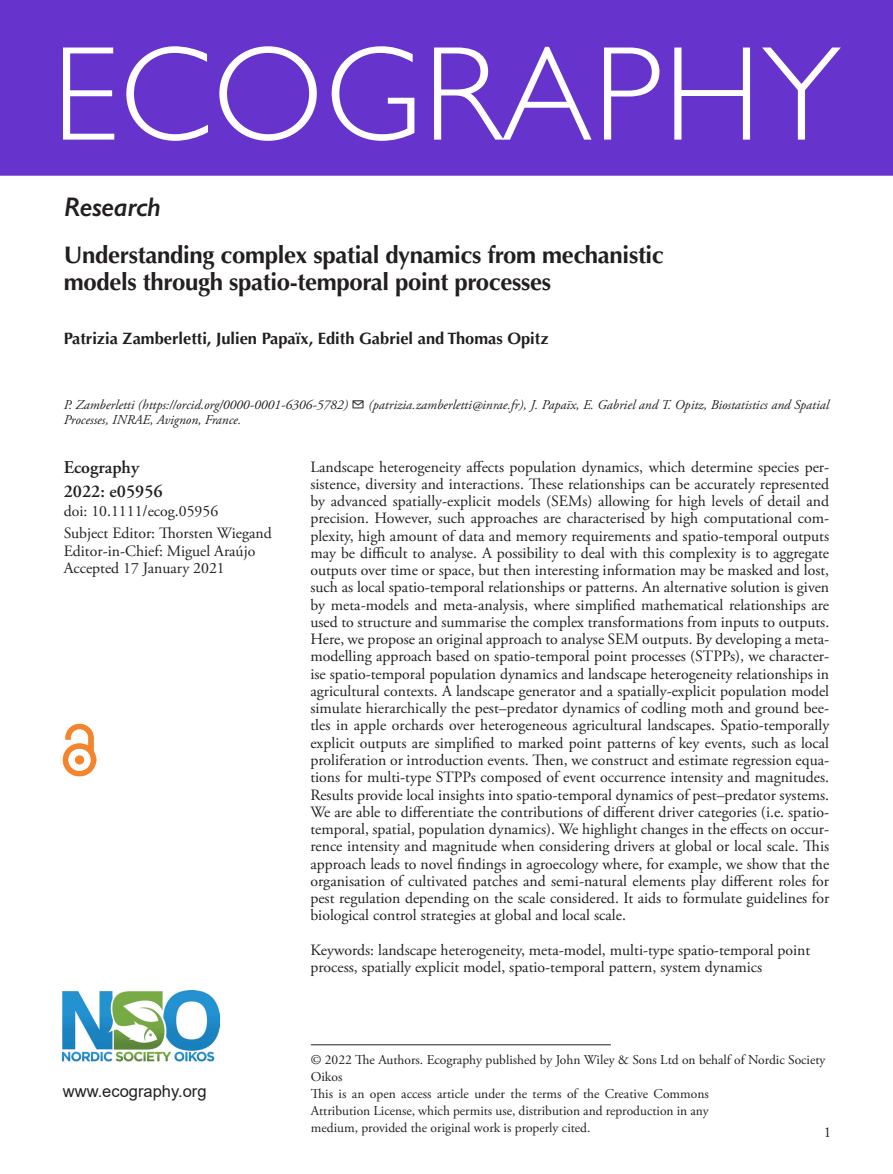
<style>
.page{position:relative;width:893px;height:1174px;background:#fff}
.page>*{position:absolute;margin:0;border:0;box-sizing:border-box;transform-origin:0 0}
.ECOG_Title{font:300 135px "Gill Sans Std";letter-spacing:.01em;color:#fff}
.AT_TYPE{font:italic 600 27px "Gill Sans";letter-spacing:-.015em;color:#231f20}
.CT{font:700 24px/27px "Optima LT Std";letter-spacing:-.015em;color:#231f20}
.Corres{font:600 18px "Adobe Garamond Pro";color:#231f20}
.AU{font:700 16.5px "Optima LT Std";color:#231f20}
.t1{font:16.5px "Arial";color:#231f20}
.ABS_TXT{font:15.75px/17.2px "Adobe Garamond Pro";color:#231f20;text-align:justify}
.Keywords{font:15.75px/17.2px "Adobe Garamond Pro";color:#231f20}
.Doi_No{font:15.75px "Adobe Garamond Pro";color:#231f20}
.t2{font:15px "Adobe Garamond Pro";color:#231f20}
.FM_Note{font:13.5px/16.8px "Adobe Garamond Pro";color:#231f20}
.Address{font:italic 13.5px/15px "Adobe Garamond Pro";color:#231f20}
</style>
<div class="page">
<div style="left:0;top:0;width:893px;height:176px;background:#63c"></div>
<img style="left:63px;top:990px;width:156px;height:72px">
<hr style="left:311px;top:1044px;width:300px;height:1px;background:#231f20">
<img style="left:63px;top:723px;width:34px;height:53px">
<p class="ECOG_Title" style="left:52px;top:18px;width:790px">ECOGRAPHY</p>
<p class="AT_TYPE" style="left:64px;top:191px;width:99px">Research</p>
<p class="CT" style="left:64px;top:242px;width:602px">Understanding complex spatial dynamics from mechanistic models through spatio-temporal point processes</p>
<p class="AU" style="left:64px;top:329px;width:486px">Patrizia Zamberletti, Julien Papaïx, Edith Gabriel and Thomas Opitz</p>
<p class="Address" style="left:64px;top:397px;width:767px">P. Zamberletti (https://orcid.org/0000-0001-6306-5782) ✉ (patrizia.zamberletti@inrae.fr), J. Papaïx, E. Gabriel and T. Opitz, Biostatistics and Spatial<br>Processes, INRAE, Avignon, France.</p>
<p class="Corres" style="left:64px;top:457px;width:77px">Ecography</p>
<p class="Corres" style="left:64px;top:481px;width:100px">2022: e05956</p>
<p class="Doi_No" style="left:64px;top:501px;width:156px">doi: 10.1111/ecog.05956</p>
<p class="ABS_TXT" style="left:64px;top:525px;width:210px">Subject Editor: Thorsten Wiegand</p>
<p class="ABS_TXT" style="left:64px;top:542px;width:193px">Editor-in-Chief: Miguel Araújo</p>
<p class="ABS_TXT" style="left:64px;top:560px;width:163px">Accepted 17 January 2021</p>
<p class="t1" style="left:63px;top:1079px;width:145px">www.ecography.org</p>
<p class="ABS_TXT" style="left:310px;top:458px;width:520px">Landscape heterogeneity affects population dynamics, which determine species per&shy;sistence, diversity and interactions. These relationships can be accurately represented by advanced spatially-explicit models (SEMs) allowing for high levels of detail and precision. However, such approaches are characterised by high computational com&shy;plexity, high amount of data and memory requirements and spatio-temporal outputs may be difficult to analyse. A possibility to deal with this complexity is to aggregate outputs over time or space, but then interesting information may be masked and lost, such as local spatio-temporal relationships or patterns. An alternative solution is given by meta-models and meta-analysis, where simplified mathematical relationships are used to structure and summarise the complex transformations from inputs to outputs.<br>Here, we propose an original approach to analyse SEM outputs. By developing a meta&shy;modelling approach based on spatio-temporal point processes (STPPs), we character&shy;ise spatio-temporal population dynamics and landscape heterogeneity relationships in agricultural contexts. A landscape generator and a spatially-explicit population model simulate hierarchically the pest–predator dynamics of codling moth and ground bee&shy;tles in apple orchards over heterogeneous agricultural landscapes. Spatio-temporally explicit outputs are simplified to marked point patterns of key events, such as local proliferation or introduction events. Then, we construct and estimate regression equa&shy;tions for multi-type STPPs composed of event occurrence intensity and magnitudes.<br>Results provide local insights into spatio-temporal dynamics of pest–predator systems.<br>We are able to differentiate the contributions of different driver categories (i.e. spatio&shy;temporal, spatial, population dynamics). We highlight changes in the effects on occur&shy;rence intensity and magnitude when considering drivers at global or local scale. This approach leads to novel findings in agroecology where, for example, we show that the organisation of cultivated patches and semi-natural elements play different roles for pest regulation depending on the scale considered. It aids to formulate guidelines for biological control strategies at global and local scale.</p>
<p class="Keywords" style="left:310px;top:941px;width:501px">Keywords: landscape heterogeneity, meta-model, multi-type spatio-temporal point process, spatially explicit model, spatio-temporal pattern, system dynamics</p>
<p class="FM_Note" style="left:311px;top:1052px;width:516px">© 2022 The Authors. Ecography published by John Wiley &amp; Sons Ltd on behalf of Nordic Society<br>Oikos</p>
<p class="FM_Note" style="left:311px;top:1086px;width:399px;text-align:justify">This is an open access article under the terms of the Creative Commons Attribution License, which permits use, distribution and reproduction in any medium, provided the original work is properly cited.</p>
<p class="t2" style="left:824px;top:1123px;width:9px">1</p>
</div>
